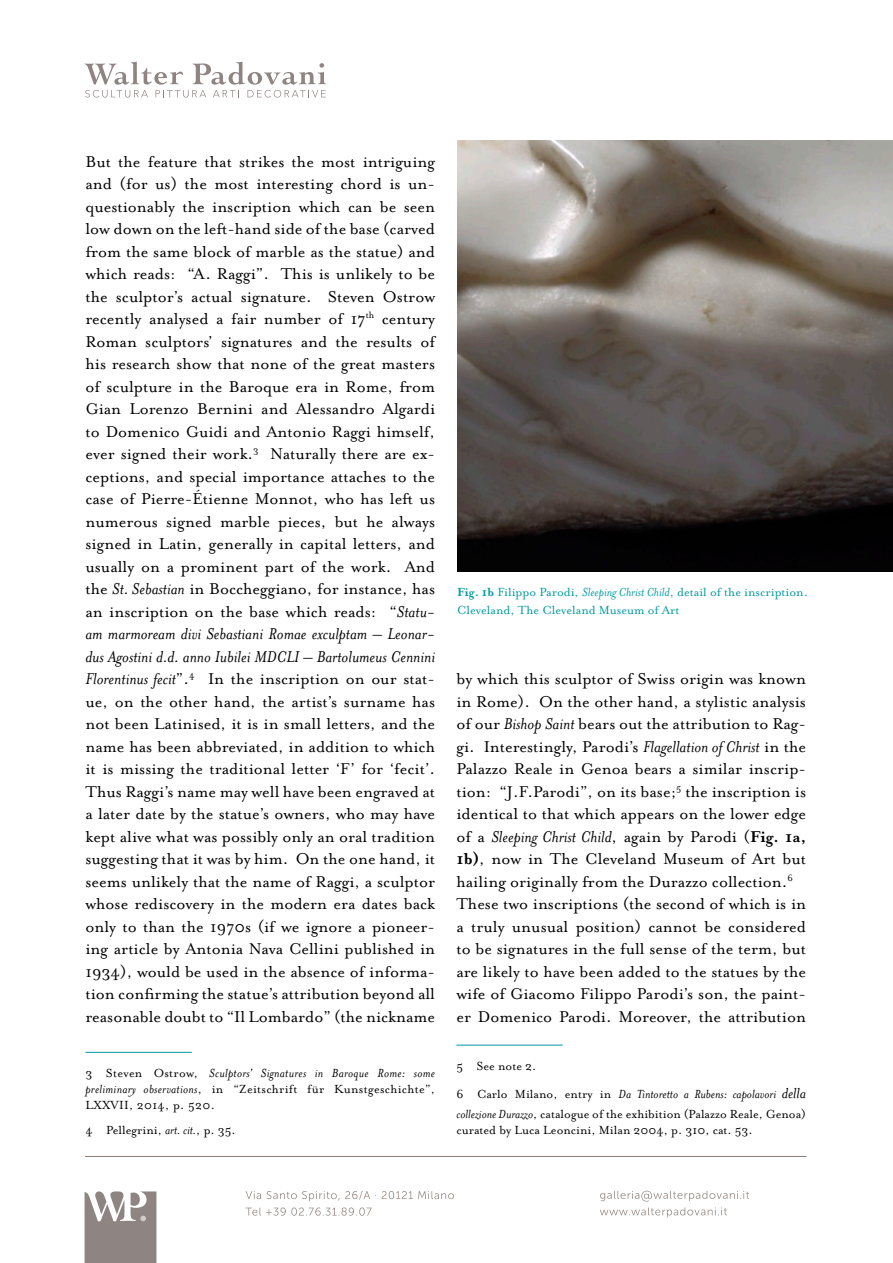
<style>
.page{position:relative;width:893px;height:1263px;background:#fff}
.page>*{position:absolute;margin:0;border:0;box-sizing:border-box;transform-origin:0 0}
.t1{font:18px/22.5px "Mrs Eaves OT";color:#000;text-align:justify}
.t2{font:13.5px/16.2px "Mrs Eaves OT";color:#000;text-align:justify}
.t3{font:13.5px/18px "Mrs Eaves OT";color:#009aa1}
.s1{font-style:italic}
.s2{font-weight:700}
.s3{font-style:italic;font-size:16.5px}
</style>
<div class="page">
<svg style="left:85px;top:62px;width:241px;height:36px"></svg>
<hr style="left:85px;top:1156px;width:721px;height:1px;background:#857d76">
<svg style="left:246px;top:1207px;width:126px;height:9px"></svg>
<svg style="left:246px;top:1191px;width:208px;height:10px"></svg>
<svg style="left:600px;top:1207px;width:127px;height:10px"></svg>
<svg style="left:600px;top:1191px;width:149px;height:10px"></svg>
<svg style="left:85px;top:1191px;width:71px;height:72px;background:#9f9794"></svg>
<hr style="left:85px;top:1052px;width:107px;height:1px;background:#009aa1">
<hr style="left:456px;top:1045px;width:107px;height:1px;background:#009aa1">
<img style="left:457px;top:141px;width:436px;height:431px">
<p class="t1" style="left:85px;top:150px;width:351px">But the feature that strikes the most intriguing and (for us) the most interesting chord is un&shy;questionably the inscription which can be seen low down on the left-hand side of the base (carved from the same block of marble as the statue) and which reads: “A. Raggi”. This is unlikely to be the sculptor’s actual signature. Steven Ostrow recently analysed a fair number of 17<sup>th</sup> century Roman sculptors’ signatures and the results of his research show that none of the great masters of sculpture in the Baroque era in Rome, from Gian Lorenzo Bernini and Alessandro Algardi to Domenico Guidi and Antonio Raggi himself, ever signed their work.<sup>3</sup> Naturally there are ex&shy;ceptions, and special importance attaches to the case of Pierre-Étienne Monnot, who has left us numerous signed marble pieces, but he always signed in Latin, generally in capital letters, and usually on a prominent part of the work. And the <span class="s1">St. Sebastian</span> in Boccheggiano, for instance, has an inscription on the base which reads: “<span class="s1">Statu&shy;am marmoream divi Sebastiani Romae exculptam – Leonar&shy;dus Agostini d.d. anno Iubilei MDCLI – Bartolumeus Cennini Florentinus fecit</span>”.<sup>4</sup> In the inscription on our stat&shy;ue, on the other hand, the artist’s surname has not been Latinised, it is in small letters, and the name has been abbreviated, in addition to which it is missing the traditional letter ‘F’ for ‘fecit’.<br>Thus Raggi’s name may well have been engraved at a later date by the statue’s owners, who may have kept alive what was possibly only an oral tradition suggesting that it was by him. On the one hand, it seems unlikely that the name of Raggi, a sculptor whose rediscovery in the modern era dates back only to than the 1970s (if we ignore a pioneer&shy;ing article by Antonia Nava Cellini published in 1934), would be used in the absence of informa&shy;tion confirming the statue’s attribution beyond all reasonable doubt to “Il Lombardo” (the nickname</p>
<p class="t2" style="left:85px;top:1065px;width:351px">3 Steven Ostrow, <span class="s1">Sculptors’ Signatures in Baroque Rome: some preliminary observations</span>, in “Zeitschrift für Kunstgeschichte”, LXXVII, 2014, p. 520.</p>
<p class="t2" style="left:85px;top:1122px;width:152px">4 Pellegrini, <span class="s1">art. cit.</span>, p. 35.</p>
<p class="t3" style="left:457px;top:583px;width:352px"><span class="s2">Fig. 1b</span> Filippo Parodi, <span class="s1">Sleeping Christ Child</span>, detail of the inscription.<br>Cleveland, The Cleveland Museum of Art</p>
<p class="t1" style="left:456px;top:668px;width:351px">by which this sculptor of Swiss origin was known in Rome). On the other hand, a stylistic analysis of our <span class="s1">Bishop Saint</span> bears out the attribution to Rag&shy;gi. Interestingly, Parodi’s <span class="s1">Flagellation of Christ</span> in the Palazzo Reale in Genoa bears a similar inscrip&shy;tion: “J.F.Parodi”, on its base;<sup>5</sup> the inscription is identical to that which appears on the lower edge of a <span class="s1">Sleeping Christ Child</span>, again by Parodi (<span class="s2">Fig. 1a, 1b)</span>, now in The Cleveland Museum of Art but hailing originally from the Durazzo collection.<sup>6</sup></p>
<p class="t1" style="left:456px;top:893px;width:351px">These two inscriptions (the second of which is in a truly unusual position) cannot be considered to be signatures in the full sense of the term, but are likely to have been added to the statues by the wife of Giacomo Filippo Parodi’s son, the paint&shy;er Domenico Parodi. Moreover, the attribution</p>
<p class="t2" style="left:456px;top:1058px;width:82px">5 See note 2.</p>
<p class="t2" style="left:456px;top:1084px;width:351px;line-height:19.8px">6 Carlo Milano, entry in <span class="s1">Da Tintoretto a Rubens: capolavori</span> <span class="s3">della </span><span class="s1">collezione Durazzo</span>, catalogue of the exhibition (Palazzo Reale, Genoa)</p>
<p class="t2" style="left:456px;top:1122px;width:298px">curated by Luca Leoncini, Milan 2004, p. 310, cat. 53.</p>
</div>
